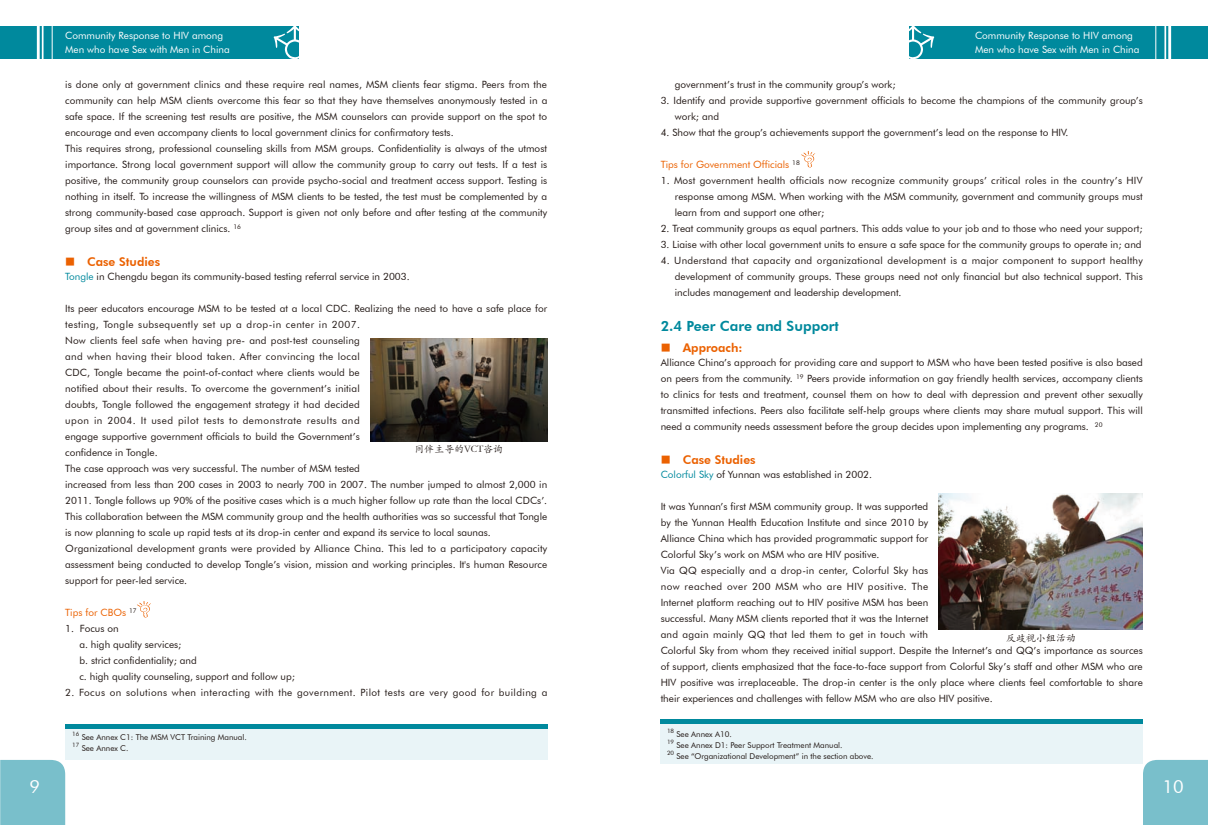
<style>
.page{position:relative;width:1208px;height:825px;background:#fff}
.page>*{position:absolute;margin:0;border:0;box-sizing:border-box;transform-origin:0 0}
.t1{font:18px "Futura BT";color:#fff}
.t2{font:800 14px "Futura BT";color:#00899d}
.t3{font:800 12px "Futura BT";color:#eb6101}
.t4{font:10px/16px "Futura BT";color:#231916}
.t5{font:10px/13.7px "Futura BT";color:#fff}
.t6{font:10px "Futura BT";letter-spacing:.04em;color:#231916}
.t7{font:10px "Futura BT";color:#eb6101}
.t8{font:10px "ST Kaiti";color:#231916}
.t9{font:8px "Futura BT";color:#231916}
.t10{font:6px "Futura BT";color:#231916}
.s1{font-family:"FZLTZHK GBK1 0";font-weight:400;font-size:10px}
.s2{color:#00899d}
</style>
<div class="page">
<div style="left:0;top:26px;width:298px;height:32px;background:#00899d"></div>
<div style="left:0;top:760px;width:65px;height:65px;background:#79bfcb"></div>
<hr style="left:52px;top:25px;width:1px;height:35px;background:#fff">
<hr style="left:37px;top:25px;width:3px;height:35px;background:#fff">
<hr style="left:42px;top:25px;width:2px;height:35px;background:#fff">
<svg style="left:274px;top:26px;width:25px;height:33px"></svg>
<div style="left:909px;top:26px;width:299px;height:32px;background:#00899d"></div>
<div style="left:1143px;top:760px;width:65px;height:65px;background:#79bfcb"></div>
<hr style="left:1155px;top:25px;width:1px;height:35px;background:#fff">
<hr style="left:1168px;top:25px;width:3px;height:35px;background:#fff">
<hr style="left:1164px;top:25px;width:2px;height:35px;background:#fff">
<svg style="left:909px;top:26px;width:25px;height:33px"></svg>
<div style="left:65px;top:724px;width:482px;height:36px;background:#e9f4f7"></div>
<div style="left:65px;top:724px;width:482px;height:5px;background:#00899d"></div>
<div style="left:660px;top:719px;width:482px;height:44px;background:#e9f4f7"></div>
<div style="left:660px;top:719px;width:482px;height:5px;background:#00899d"></div>
<img style="left:938px;top:493px;width:204px;height:136px">
<img style="left:370px;top:339px;width:177px;height:102px">
<svg style="left:137px;top:601px;width:14px;height:17px"></svg>
<svg style="left:801px;top:151px;width:14px;height:17px"></svg>
<h1 class="t1" style="left:30px;top:775px;width:12px">9</h1>
<p class="t5" style="left:65px;top:29px;width:166px">Community Response to HIV among<br>Men who have Sex with Men in China</p>
<p class="t4" style="left:65px;top:76px;width:484px">is done only at government clinics and these require real names, MSM clients fear stigma. Peers from the community can help MSM clients overcome this fear so that they have themselves anonymously tested in a safe space. If the screening test results are positive, the MSM counselors can provide support on the spot to encourage and even accompany clients to local government clinics for confirmatory tests.<br>This requires strong, professional counseling skills from MSM groups. Confidentiality is always of the utmost importance. Strong local government support will allow the community group to carry out tests. If a test is positive, the community group counselors can provide psycho-social and treatment access support. Testing is nothing in itself. To increase the willingness of MSM clients to be tested, the test must be complemented by a strong community-based case approach. Support is given not only before and after testing at the community group sites and at government clinics. <sup>16</sup></p>
<p class="t3" style="left:65px;top:254px;width:96px"><span class="s1">■</span> Case Studies</p>
<p class="t4" style="left:65px;top:268px;width:346px"><span class="s2">Tongle</span> in Chengdu began its community-based testing referral service in 2003.</p>
<p class="t4" style="left:65px;top:300px;width:483px">Its peer educators encourage MSM to be tested at a local CDC. Realizing the need to have a safe place for testing, Tongle subsequently set up a drop-in center in 2007.<br>Now clients feel safe when having pre- and post-test counseling<br>and when having their blood taken. After convincing the local<br>CDC, Tongle became the point-of-contact where clients would be<br>notified about their results. To overcome the government’s initial<br>doubts, Tongle followed the engagement strategy it had decided<br>upon in 2004. It used pilot tests to demonstrate results and<br>engage supportive government officials to build the Government’s<br>confidence in Tongle.<br>The case approach was very successful. The number of MSM tested<br>increased from less than 200 cases in 2003 to nearly 700 in 2007. The number jumped to almost 2,000 in 2011. Tongle follows up 90% of the positive cases which is a much higher follow up rate than the local CDCs’.<br>This collaboration between the MSM community group and the health authorities was so successful that Tongle is now planning to scale up rapid tests at its drop-in center and expand its service to local saunas.<br>Organizational development grants were provided by Alliance China. This led to a participatory capacity assessment being conducted to develop Tongle’s vision, mission and working principles. It's human Resource support for peer-led service.</p>
<p class="t7" style="left:65px;top:606px;width:73px">Tips for CBOs <sup>17</sup></p>
<p class="t4" style="left:79px;top:620px;width:217px;text-indent:-14px">1. Focus on<br>a. high quality services;<br>b. strict confidentiality; and<br>c. high quality counseling, support and follow up;</p>
<p class="t6" style="left:65px;top:686px;width:483px">2. Focus on solutions when interacting with the government. Pilot tests are very good for building a</p>
<p class="t8" style="left:414px;top:442px;width:91px">同伴主导的VCT咨询</p>
<p class="t10" style="left:72px;top:731px;width:9px">16</p>
<p class="t9" style="left:82px;top:732px;width:166px">See Annex C1: The MSM VCT Training Manual.</p>
<p class="t10" style="left:72px;top:742px;width:9px">17</p>
<p class="t9" style="left:82px;top:743px;width:48px">See Annex C.</p>
<p class="t5" style="left:975px;top:29px;width:166px">Community Response to HIV among<br>Men who have Sex with Men in China</p>
<p class="t4" style="left:675px;top:76px;width:222px">government’s trust in the community group’s work;</p>
<p class="t4" style="left:675px;top:92px;width:469px;text-indent:-14px">3. Identify and provide supportive government officials to become the champions of the community group’s work; and</p>
<p class="t4" style="left:660px;top:124px;width:409px">4. Show that the group’s achievements support the government’s lead on the response to HIV.</p>
<p class="t7" style="left:660px;top:158px;width:141px">Tips for Government Officials <sup>18</sup></p>
<p class="t4" style="left:675px;top:172px;width:469px;text-align:justify;text-indent:-14px">1. Most government health officials now recognize community groups’ critical roles in the country’s HIV response among MSM. When working with the MSM community, government and community groups must learn from and support one other;</p>
<p class="t4" style="left:660px;top:220px;width:483px">2. Treat community groups as equal partners. This adds value to your job and to those who need your support;</p>
<p class="t4" style="left:660px;top:236px;width:482px">3. Liaise with other local government units to ensure a safe space for the community groups to operate in; and</p>
<p class="t4" style="left:675px;top:252px;width:469px;text-align:justify;text-indent:-14px">4. Understand that capacity and organizational development is a major component to support healthy development of community groups. These groups need not only financial but also technical support. This includes management and leadership development.</p>
<h2 class="t2" style="left:660px;top:318px;width:180px">2.4 Peer Care and Support</h2>
<p class="t3" style="left:660px;top:340px;width:83px"><span class="s1">■</span> Approach:</p>
<p class="t4" style="left:660px;top:354px;width:483px;text-align:justify">Alliance China’s approach for providing care and support to MSM who have been tested positive is also based on peers from the community. <sup>19</sup> Peers provide information on gay friendly health services, accompany clients to clinics for tests and treatment, counsel them on how to deal with depression and prevent other sexually transmitted infections. Peers also facilitate self-help groups where clients may share mutual support. This will need a community needs assessment before the group decides upon implementing any programs. <sup>20</sup></p>
<p class="t3" style="left:660px;top:452px;width:96px"><span class="s1">■</span> Case Studies</p>
<p class="t4" style="left:660px;top:466px;width:213px"><span class="s2">Colorful Sky</span> of Yunnan was established in 2002.</p>
<p class="t4" style="left:660px;top:498px;width:484px">It was Yunnan’s first MSM community group. It was supported<br>by the Yunnan Health Education Institute and since 2010 by<br>Alliance China which has provided programmatic support for<br>Colorful Sky’s work on MSM who are HIV positive.<br>Via QQ especially and a drop-in center, Colorful Sky has<br>now reached over 200 MSM who are HIV positive. The<br>Internet platform reaching out to HIV positive MSM has been<br>successful. Many MSM clients reported that it was the Internet<br>and again mainly QQ that led them to get in touch with<br>Colorful Sky from whom they received initial support. Despite the Internet’s and QQ’s importance as sources of support, clients emphasized that the face-to-face support from Colorful Sky’s staff and other MSM who are HIV positive was irreplaceable. The drop-in center is the only place where clients feel comfortable to share their experiences and challenges with fellow MSM who are also HIV positive.</p>
<p class="t8" style="left:1005px;top:631px;width:72px">反歧视小组活动</p>
<p class="t10" style="left:667px;top:727px;width:9px">18</p>
<p class="t9" style="left:676px;top:729px;width:57px">See Annex A10.</p>
<p class="t10" style="left:667px;top:738px;width:9px">19</p>
<p class="t9" style="left:676px;top:740px;width:167px">See Annex D1: Peer Support Treatment Manual.</p>
<p class="t10" style="left:667px;top:749px;width:9px">20</p>
<p class="t9" style="left:676px;top:751px;width:198px">See “Organizational Development” in the section above.</p>
<h1 class="t1" style="left:1162px;top:775px;width:23px">10</h1>
</div>
